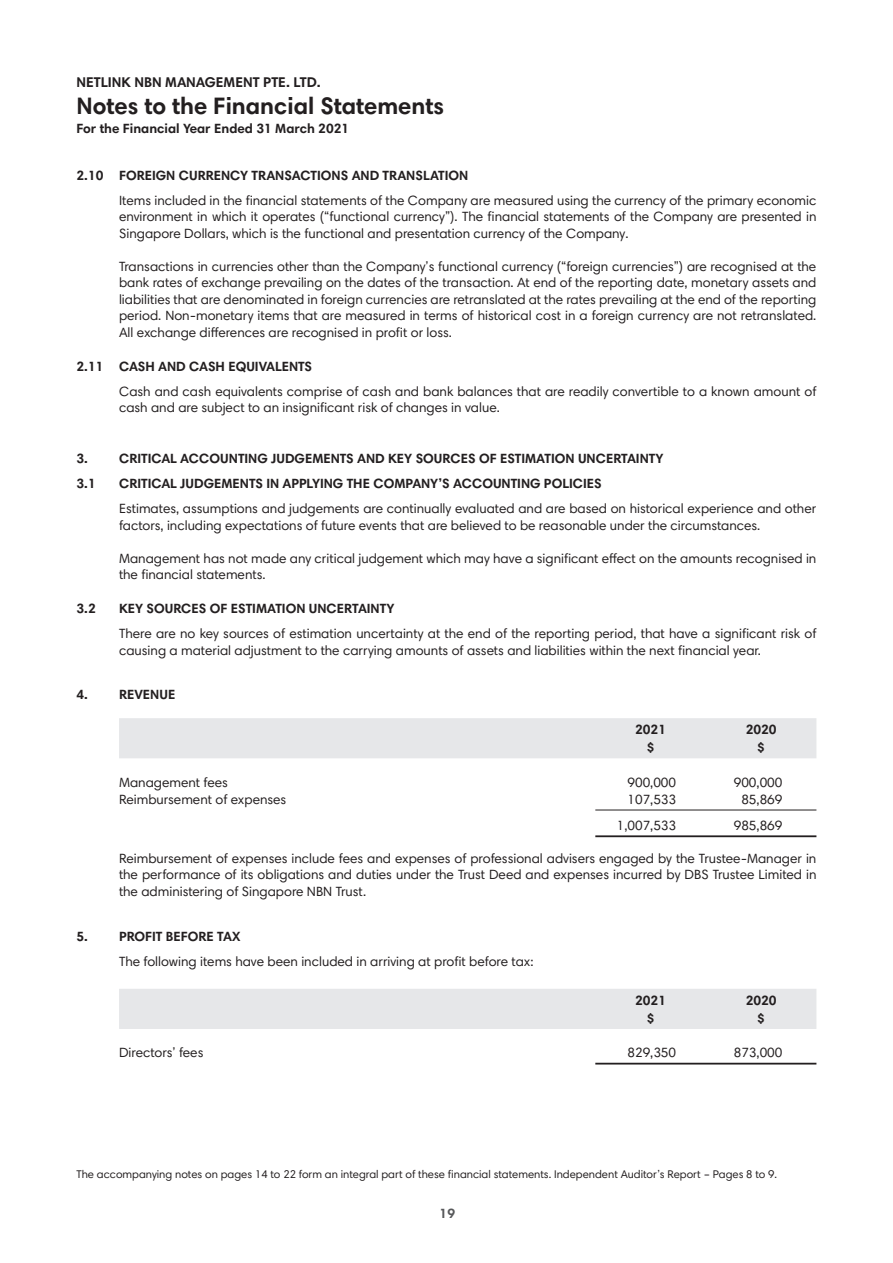
<style>
.page{position:relative;width:893px;height:1263px;background:#fff}
.page>*{position:absolute;margin:0;border:0;box-sizing:border-box;transform-origin:0 0}
.Heading-Big-20{font:700 24px "Harmonia Sans Pro";color:#231f20}
.Heading-SM-Netlink{font:700 14.25px "Harmonia Sans Pro";color:#231f20}
.Body-1tab-1{font:13.5px/16.5px "Harmonia Sans Pro";color:#231f20}
.B2-BodySubhead-bold{font:700 13.5px "Harmonia Sans Pro";color:#231f20}
.B1-Bodyhead-NEW{font:700 13.5px "Harmonia Sans Pro";color:#231f20}
._2COL-LINE-THICK{font:13.5px "Harmonia Sans Pro";color:#231f20}
._2COL-LINE{font:13.5px "Harmonia Sans Pro";color:#231f20}
.Heading-SM-20{font:700 13.5px "Harmonia Sans Pro";color:#231f20}
._2COL{font:13.5px "Harmonia Sans Pro";color:#231f20}
.Table-Heading-2016{font:700 13.5px "Harmonia Sans Pro";color:#231f20}
.t1{font:700 13.5px "Harmonia Sans Pro";color:#57585a}
.Footnote-1{font:11.25px "Harmonia Sans Pro";color:#231f20}
</style>
<div class="page">
<hr style="left:595px;top:810px;width:221px;height:1px;background:#231f20">
<hr style="left:595px;top:835px;width:221px;height:2px;background:#231f20">
<hr style="left:595px;top:1063px;width:221px;height:1px;background:#231f20">
<div style="left:119px;top:718px;width:697px;height:40px;background:#e6e7e9"></div>
<div style="left:119px;top:989px;width:697px;height:40px;background:#e6e7e9"></div>
<p class="Heading-SM-Netlink" style="left:77px;top:73px;width:246px">NETLINK NBN MANAGEMENT PTE. LTD.</p>
<p class="Heading-Big-20" style="left:77px;top:91px;width:369px">Notes to the Financial Statements</p>
<p class="Heading-SM-20" style="left:77px;top:120px;width:274px">For the Financial Year Ended 31 March 2021</p>
<p class="B2-BodySubhead-bold" style="left:77px;top:167px;width:393px">2.10 FOREIGN CURRENCY TRANSACTIONS AND TRANSLATION</p>
<p class="Body-1tab-1" style="left:119px;top:192px;width:699px;text-align:justify">Items included in the financial statements of the Company are measured using the currency of the primary economic environment in which it operates (“functional currency”). The financial statements of the Company are presented in Singapore Dollars, which is the functional and presentation currency of the Company.</p>
<p class="Body-1tab-1" style="left:119px;top:258px;width:699px;text-align:justify">Transactions in currencies other than the Company’s functional currency (“foreign currencies”) are recognised at the bank rates of exchange prevailing on the dates of the transaction. At end of the reporting date, monetary assets and liabilities that are denominated in foreign currencies are retranslated at the rates prevailing at the end of the reporting period. Non-monetary items that are measured in terms of historical cost in a foreign currency are not retranslated.<br>All exchange differences are recognised in profit or loss.</p>
<p class="B2-BodySubhead-bold" style="left:77px;top:357px;width:237px">2.11 CASH AND CASH EQUIVALENTS</p>
<p class="Body-1tab-1" style="left:119px;top:383px;width:699px">Cash and cash equivalents comprise of cash and bank balances that are readily convertible to a known amount of cash and are subject to an insignificant risk of changes in value.</p>
<p class="B2-BodySubhead-bold" style="left:77px;top:449px;width:589px">3. CRITICAL ACCOUNTING JUDGEMENTS AND KEY SOURCES OF ESTIMATION UNCERTAINTY</p>
<p class="B1-Bodyhead-NEW" style="left:77px;top:475px;width:21px">3.1</p>
<p class="B1-Bodyhead-NEW" style="left:119px;top:475px;width:484px">CRITICAL JUDGEMENTS IN APPLYING THE COMPANY’S ACCOUNTING POLICIES</p>
<p class="Body-1tab-1" style="left:119px;top:500px;width:699px">Estimates, assumptions and judgements are continually evaluated and are based on historical experience and other factors, including expectations of future events that are believed to be reasonable under the circumstances.</p>
<p class="Body-1tab-1" style="left:119px;top:550px;width:699px">Management has not made any critical judgement which may have a significant effect on the amounts recognised in the financial statements.</p>
<p class="B1-Bodyhead-NEW" style="left:77px;top:600px;width:21px">3.2</p>
<p class="B1-Bodyhead-NEW" style="left:119px;top:600px;width:277px">KEY SOURCES OF ESTIMATION UNCERTAINTY</p>
<p class="Body-1tab-1" style="left:119px;top:625px;width:699px">There are no key sources of estimation uncertainty at the end of the reporting period, that have a significant risk of causing a material adjustment to the carrying amounts of assets and liabilities within the next financial year.</p>
<p class="B1-Bodyhead-NEW" style="left:77px;top:686px;width:100px">4. REVENUE</p>
<p class="Table-Heading-2016" style="left:635px;top:721px;width:32px">2021</p>
<p class="Table-Heading-2016" style="left:647px;top:739px;width:9px">$</p>
<p class="Table-Heading-2016" style="left:746px;top:721px;width:32px">2020</p>
<p class="Table-Heading-2016" style="left:757px;top:739px;width:9px">$</p>
<p class="_2COL" style="left:119px;top:774px;width:110px">Management fees</p>
<p class="_2COL" style="left:627px;top:774px;width:50px">900,000</p>
<p class="_2COL" style="left:734px;top:774px;width:50px">900,000</p>
<p class="_2COL-LINE" style="left:119px;top:791px;width:169px">Reimbursement of expenses</p>
<p class="_2COL-LINE" style="left:627px;top:791px;width:50px">107,533</p>
<p class="_2COL-LINE" style="left:741px;top:791px;width:43px">85,869</p>
<p class="_2COL-LINE-THICK" style="left:617px;top:817px;width:61px">1,007,533</p>
<p class="_2COL-LINE-THICK" style="left:734px;top:817px;width:50px">985,869</p>
<p class="Body-1tab-1" style="left:119px;top:850px;width:699px;text-align:justify">Reimbursement of expenses include fees and expenses of professional advisers engaged by the Trustee-Manager in the performance of its obligations and duties under the Trust Deed and expenses incurred by DBS Trustee Limited in the administering of Singapore NBN Trust.</p>
<p class="B1-Bodyhead-NEW" style="left:77px;top:927px;width:166px">5. PROFIT BEFORE TAX</p>
<p class="Body-1tab-1" style="left:119px;top:953px;width:416px">The following items have been included in arriving at profit before tax:</p>
<p class="Table-Heading-2016" style="left:635px;top:992px;width:32px">2021</p>
<p class="Table-Heading-2016" style="left:647px;top:1009px;width:9px">$</p>
<p class="Table-Heading-2016" style="left:746px;top:992px;width:32px">2020</p>
<p class="Table-Heading-2016" style="left:757px;top:1009px;width:9px">$</p>
<p class="_2COL-LINE-THICK" style="left:119px;top:1044px;width:86px">Directors’ fees</p>
<p class="_2COL-LINE-THICK" style="left:627px;top:1044px;width:50px">829,350</p>
<p class="_2COL-LINE-THICK" style="left:734px;top:1044px;width:50px">873,000</p>
<p class="Footnote-1" style="left:77px;top:1167px;width:702px">The accompanying notes on pages 14 to 22 form an integral part of these financial statements. Independent Auditor’s Report – Pages 8 to 9.</p>
<p class="t1" style="left:440px;top:1205px;width:17px">19</p>
</div>
